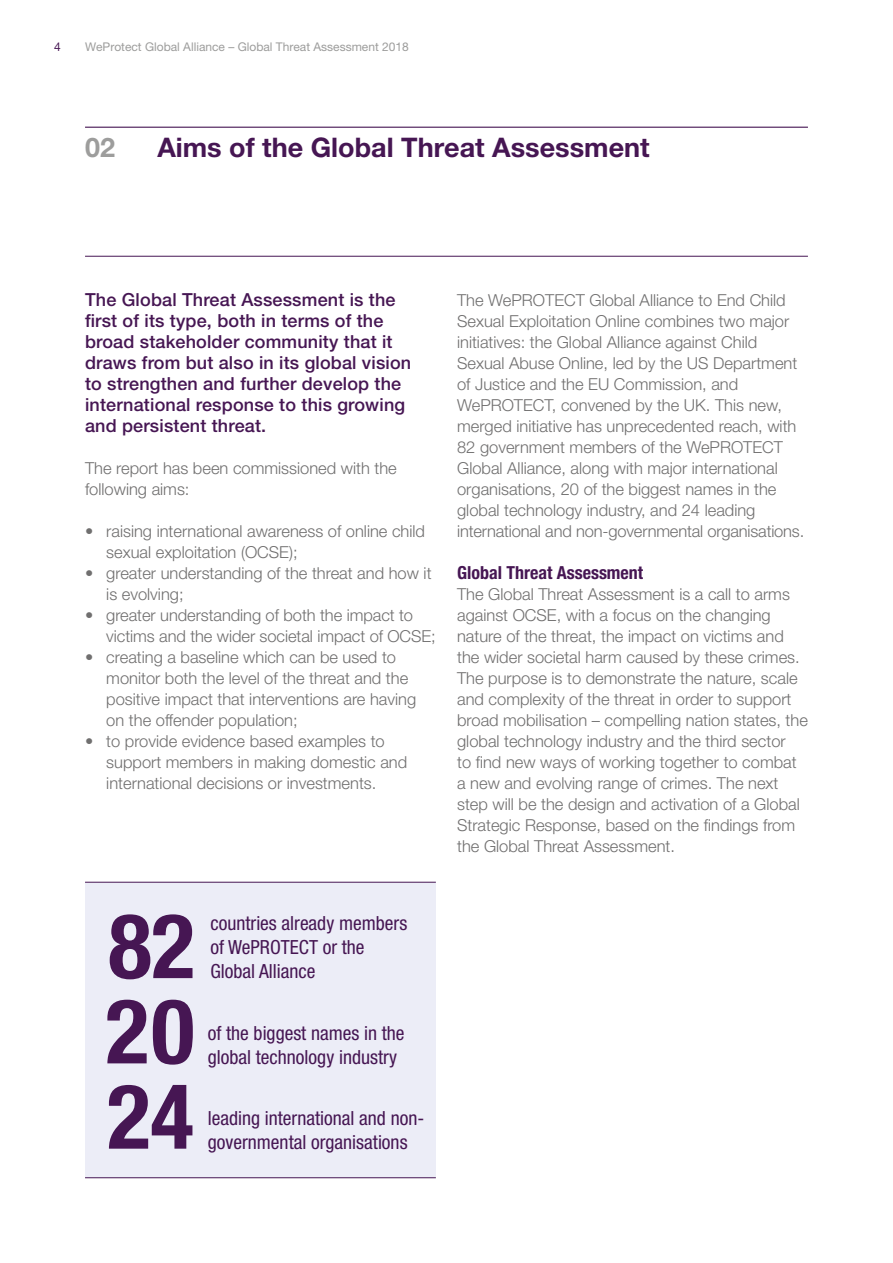
<style>
.page{position:relative;width:893px;height:1263px;background:#fff}
.page>*{position:absolute;margin:0;border:0;box-sizing:border-box;transform-origin:0 0}
.t1{font:700 condensed 90px "Helvetica Neue LT Pro";color:#461653}
.t2{font:700 27px "Helvetica Neue LT Pro";color:#461653}
.t3{font:700 27px "Helvetica Neue LT Pro";color:#9d9d9c}
.t4{font:condensed 19.5px/24px "Helvetica Neue LT Pro";color:#461653}
.t5{font:500 18px/21px "Helvetica Neue LT Pro";letter-spacing:.01em;color:#461653}
.t6{font:700 condensed 18px "Helvetica Neue LT Pro";color:#461653}
.t7{font:300 16.5px/21px "Helvetica Neue LT Pro";color:#706f6f}
.t8{font:12px "Helvetica Neue LT Pro";color:#9d9d9c}
.t9{font:12px "Helvetica Neue LT Pro";color:#461653}
</style>
<div class="page">
<hr style="left:85px;top:127px;width:723px;height:1px;background:#461653">
<div style="left:85px;top:882px;width:351px;height:296px;background:#ecedf7"></div>
<hr style="left:85px;top:256px;width:723px;height:1px;background:#461653">
<hr style="left:85px;top:1177px;width:351px;height:1px;background:#461653">
<hr style="left:85px;top:882px;width:351px;height:1px;background:#461653">
<p class="t9" style="left:54px;top:40px;width:8px">4</p>
<p class="t8" style="left:85px;top:40px;width:325px">WeProtect Global Alliance – Global Threat Assessment 2018</p>
<h2 class="t3" style="left:85px;top:131px;width:32px">02</h2>
<h2 class="t2" style="left:157px;top:131px;width:494px">Aims of the Global Threat Assessment</h2>
<p class="t5" style="left:85px;top:289px;width:328px">The Global Threat Assessment is the first of its type, both in terms of the broad stakeholder community that it draws from but also in its global vision to strengthen and further develop the international response to this growing and persistent threat.</p>
<p class="t7" style="left:85px;top:457px;width:313px">The report has been commissioned with the following aims:</p>
<p class="t7" style="left:106px;top:520px;width:320px;text-indent:-21px">• raising international awareness of online child sexual exploitation (OCSE);</p>
<p class="t7" style="left:106px;top:562px;width:327px;text-indent:-21px">• greater understanding of the threat and how it is evolving;</p>
<p class="t7" style="left:106px;top:604px;width:331px;text-indent:-21px">• greater understanding of both the impact to victims and the wider societal impact of OCSE;</p>
<p class="t7" style="left:106px;top:646px;width:311px;text-indent:-21px">• creating a baseline which can be used to monitor both the level of the threat and the positive impact that interventions are having on the offender population;</p>
<p class="t7" style="left:106px;top:730px;width:302px;text-indent:-21px">• to provide evidence based examples to support members in making domestic and international decisions or investments.</p>
<p class="t7" style="left:457px;top:289px;width:349px">The WePROTECT Global Alliance to End Child Sexual Exploitation Online combines two major initiatives: the Global Alliance against Child Sexual Abuse Online, led by the US Department of Justice and the EU Commission, and WePROTECT, convened by the UK. This new, merged initiative has unprecedented reach, with 82 government members of the WePROTECT Global Alliance, along with major international organisations, 20 of the biggest names in the global technology industry, and 24 leading international and non-governmental organisations.</p>
<p class="t6" style="left:457px;top:562px;width:188px">Global Threat Assessment</p>
<p class="t7" style="left:457px;top:583px;width:352px">The Global Threat Assessment is a call to arms against OCSE, with a focus on the changing nature of the threat, the impact on victims and the wider societal harm caused by these crimes.<br>The purpose is to demonstrate the nature, scale and complexity of the threat in order to support broad mobilisation – compelling nation states, the global technology industry and the third sector<br>to find new ways of working together to combat a new and evolving range of crimes. The next step will be the design and activation of a Global Strategic Response, based on the findings from the Global Threat Assessment.</p>
<h1 class="t1" style="left:108px;top:892px;width:88px">82</h1>
<p class="t4" style="left:210px;top:911px;width:198px">countries already members of WePROTECT or the</p>
<h1 class="t1" style="left:106px;top:977px;width:90px">20</h1>
<p class="t4" style="left:210px;top:959px;width:107px">Global Alliance</p>
<p class="t4" style="left:208px;top:1021px;width:198px">of the biggest names in the</p>
<p class="t4" style="left:208px;top:1045px;width:191px">global technology industry</p>
<h1 class="t1" style="left:107px;top:1062px;width:88px">24</h1>
<p class="t4" style="left:208px;top:1106px;width:218px">leading international and non&shy;governmental organisations</p>
</div>
